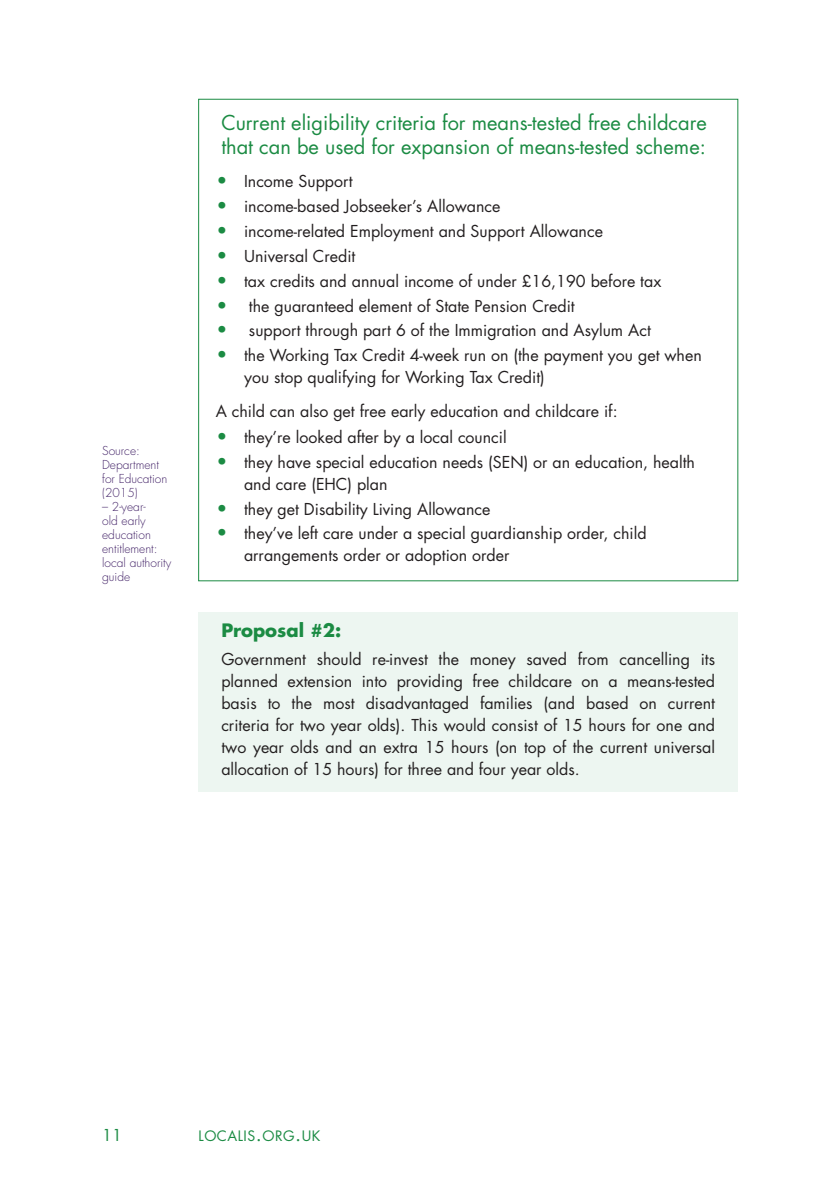
<style>
.page{position:relative;width:840px;height:1191px;background:#fff}
.page>*{position:absolute;margin:0;border:0;box-sizing:border-box;transform-origin:0 0}
.t1{font:20px/24px "Futura Std";color:#1b8b43}
.t2{font:700 18px "Futura Std";color:#1b8b43}
.t3{font:16px/22px "Futura Std";color:#231f20}
.t4{font:16px "Futura Std";color:#1b8b43}
.t5{font:14px "Futura Std";letter-spacing:.035em;color:#1b8b43}
.t6{font:300 12px/14px "Futura Std";color:#452569}
.s1{font-weight:700;font-size:18px;color:#1b8b43}
.s2{font-size:20px}
</style>
<div class="page">
<div style="left:198px;top:612px;width:539px;height:180px;background:#edf6f1"></div>
<p class="t6" style="left:102px;top:444px;width:67px">Source:<br>Department for Education (2015)</p>
<p class="t6" style="left:102px;top:500px;width:71px">– 2-year-<br>old early education entitlement: local authority guide</p>
<p class="t1" style="left:221px;top:111px;width:486px">Current eligibility criteria for means-tested free childcare that can be used for expansion of means-tested scheme:</p>
<p class="t3" style="left:215px;top:171px;width:138px"><span class="s1">•</span> Income Support</p>
<p class="t3" style="left:215px;top:195px;width:286px"><span class="s1">•</span> income-based Jobseeker’s Allowance</p>
<p class="t3" style="left:215px;top:220px;width:388px"><span class="s1">•</span> income-related Employment and Support Allowance</p>
<p class="t3" style="left:215px;top:245px;width:141px"><span class="s1">•</span> Universal Credit</p>
<p class="t3" style="left:215px;top:270px;width:447px"><span class="s1">•</span> tax credits and annual income of under £16,190 before tax</p>
<p class="t3" style="left:215px;top:295px;width:360px"><span class="s1">•</span> the guaranteed element of State Pension Credit</p>
<p class="t3" style="left:215px;top:320px;width:436px"><span class="s1">•</span> support through part 6 of the Immigration and Asylum Act</p>
<p class="t3" style="left:244px;top:344px;width:459px;text-indent:-28px"><span class="s1">•</span> the Working Tax Credit 4-week run on (the payment you get when you stop qualifying for Working Tax Credit)</p>
<p class="t3" style="left:215px;top:400px;width:403px">A child can also get free early education and childcare if:</p>
<p class="t3" style="left:215px;top:426px;width:292px"><span class="s1">•</span> they’re looked after by a local council</p>
<p class="t3" style="left:244px;top:451px;width:452px;text-indent:-28px"><span class="s1">•</span> they have special education needs (SEN) or an education, health and care (EHC) plan</p>
<p class="t3" style="left:215px;top:498px;width:276px"><span class="s1">•</span> they get Disability Living Allowance</p>
<p class="t3" style="left:244px;top:522px;width:404px;text-indent:-28px"><span class="s1">•</span> they’ve left care under a special guardianship order, child arrangements order or adoption order</p>
<p class="t2" style="left:221px;top:618px;width:121px">Proposal #2:</p>
<p class="t3" style="left:221px;top:648px;width:495px;text-align:justify">Government should re-invest the money saved from cancelling its planned extension into providing free childcare on a means-tested basis to the most disadvantaged families (and based on current criteria for two year olds). This would consist of 15 hours for one and two year olds and an extra 15 hours (on top of the current universal allocation of 15 hours) for three and four year olds.</p>
<p class="t4" style="left:102px;top:1124px;width:21px">11</p>
<p class="t5" style="left:198px;top:1126px;width:123px">LOCALIS<span class="s2">.</span>ORG<span class="s2">.</span>UK</p>
</div>
